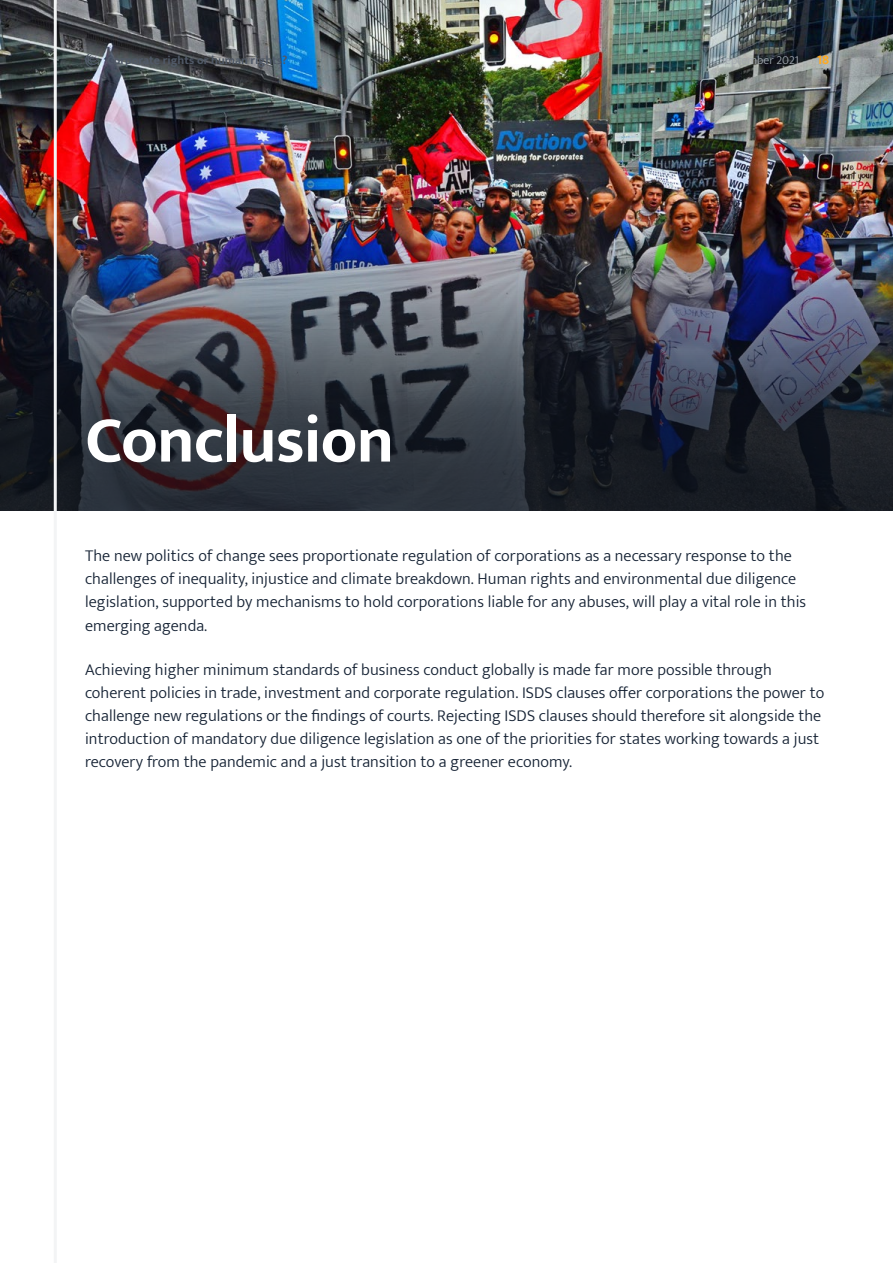
<style>
.page{position:relative;width:893px;height:1263px;background:#fff}
.page>*{position:absolute;margin:0;border:0;box-sizing:border-box;transform-origin:0 0}
.Large_title___white{font:700 66px "Mukta";letter-spacing:-.015em;color:#fff}
.Body{font:300 16.5px/23.1px "Mukta";letter-spacing:.005em;color:#152234}
.t1{font:700 13.5px "Mukta";color:#ffaa23}
.t2{font:700 12px "Mukta";color:#505967}
.t3{font:300 12px "Mukta";color:#a1a7ae}
</style>
<div class="page">
<img style="left:0;top:0;width:893px;height:510px">
<hr style="left:54px;top:0;width:3px;height:1263px;background:#f3f4f5">
<svg style="left:85px;top:53px;width:15px;height:14px"></svg>
<p class="t2" style="left:107px;top:53px;width:182px">Corporate rights or human rights?</p>
<p class="t3" style="left:719px;top:53px;width:81px">September 2021</p>
<p class="t1" style="left:817px;top:51px;width:14px">18</p>
<p class="Large_title___white" style="left:85px;top:400px;width:310px">Conclusion</p>
<p class="Body" style="left:85px;top:544px;width:723px">The new politics of change sees proportionate regulation of corporations as a necessary response to the challenges of inequality, injustice and climate breakdown. Human rights and environmental due diligence legislation, supported by mechanisms to hold corporations liable for any abuses, will play a vital role in this emerging agenda.</p>
<p class="Body" style="left:85px;top:658px;width:741px">Achieving higher minimum standards of business conduct globally is made far more possible through coherent policies in trade, investment and corporate regulation. ISDS clauses offer corporations the power to challenge new regulations or the findings of courts. Rejecting ISDS clauses should therefore sit alongside the introduction of mandatory due diligence legislation as one of the priorities for states working towards a just recovery from the pandemic and a just transition to a greener economy.</p>
</div>
